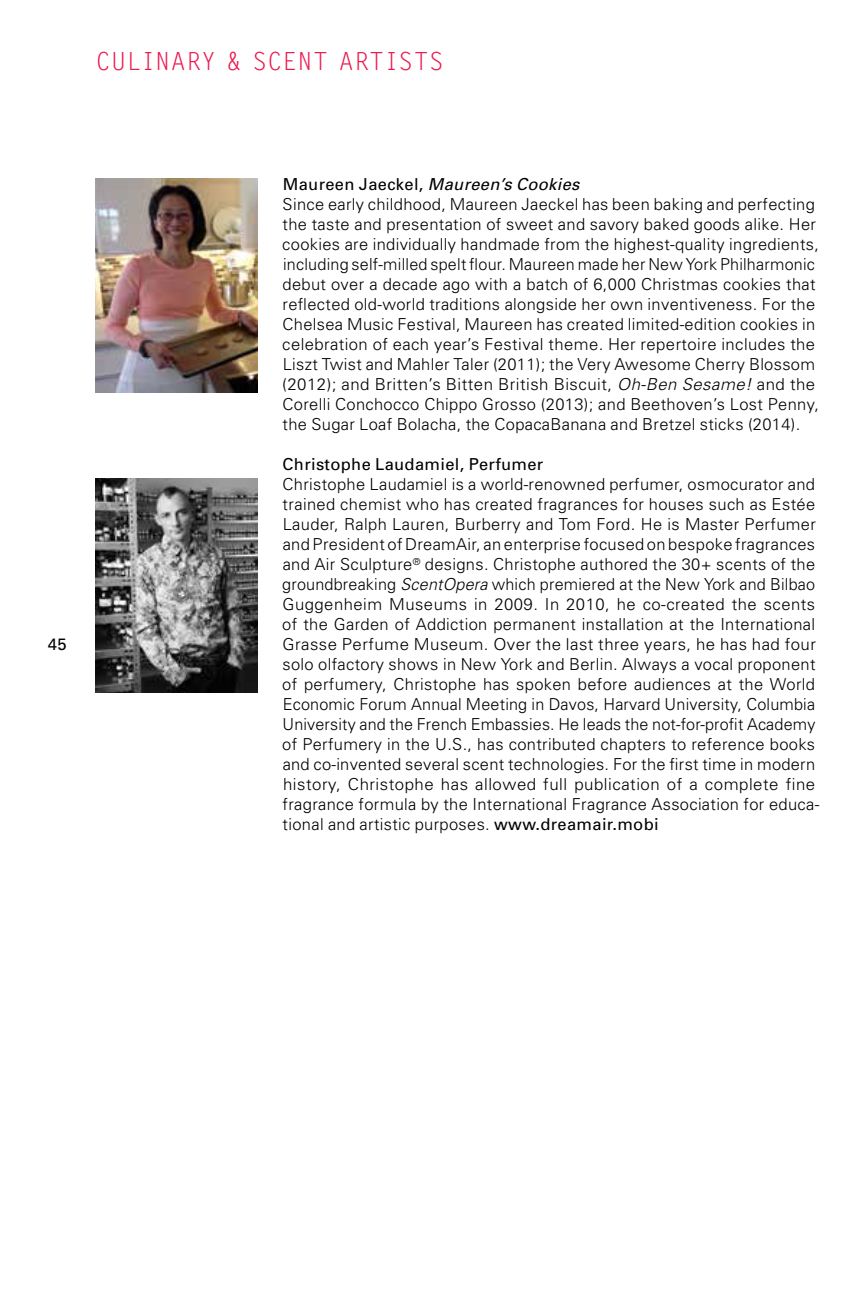
<style>
.page{position:relative;width:864px;height:1296px;background:#fff}
.page>*{position:absolute;margin:0;border:0;box-sizing:border-box;transform-origin:0 0}
.t1{font:25px "Letter Gothic";letter-spacing:.01em;color:#ed174f}
.t2{font:300 16.4px/20px "Univers";letter-spacing:.02em;color:#000}
.t3{font:16.4px "Univers";letter-spacing:.02em;color:#000}
.s1{font-weight:400}
.s2{font-weight:400;font-style:italic}
.s3{font-style:italic}
</style>
<div class="page">
<img style="left:96px;top:178px;width:162px;height:215px">
<img style="left:96px;top:478px;width:162px;height:215px">
<h1 class="t1" style="left:96px;top:46px;width:349px">CULINARY &amp; SCENT ARTISTS</h1>
<p class="t3" style="left:48px;top:635px;width:20px">45</p>
<p class="t2" style="left:282px;top:174px;width:538px"><span class="s1">Maureen Jaeckel,</span> <span class="s2">Maureen’s Cookies<br></span>Since early childhood, Maureen Jaeckel has been baking and perfecting the taste and presentation of sweet and savory baked goods alike. Her cookies are individually handmade from the highest-quality ingredients, including self-milled spelt flour. Maureen made her New York Philharmonic debut over a decade ago with a batch of 6,000 Christmas cookies that reflected old-world traditions alongside her own inventiveness. For the Chelsea Music Festival, Maureen has created limited-edition cookies in celebration of each year’s Festival theme. Her repertoire includes the Liszt Twist and Mahler Taler (2011); the Very Awesome Cherry Blossom (2012); and Britten’s Bitten British Biscuit, <span class="s3">Oh-Ben Sesame!</span> and the Corelli Conchocco Chippo Grosso (2013); and Beethoven’s Lost Penny, the Sugar Loaf Bolacha, the CopacaBanana and Bretzel sticks (2014).</p>
<p class="t3" style="left:283px;top:455px;width:262px">Christophe Laudamiel, Perfumer</p>
<p class="t2" style="left:282px;top:474px;width:539px">Christophe Laudamiel is a world-renowned perfumer, osmocurator and trained chemist who has created fragrances for houses such as Estée Lauder, Ralph Lauren, Burberry and Tom Ford. He is Master Perfumer and President of DreamAir, an enterprise focused on bespoke fragrances and Air Sculpture<sup>®</sup> designs. Christophe authored the 30+ scents of the groundbreaking <span class="s3">ScentOpera</span> which premiered at the New York and Bilbao Guggenheim Museums in 2009. In 2010, he co-created the scents of the Garden of Addiction permanent installation at the International Grasse Perfume Museum. Over the last three years, he has had four solo olfactory shows in New York and Berlin. Always a vocal proponent of perfumery, Christophe has spoken before audiences at the World Economic Forum Annual Meeting in Davos, Harvard University, Columbia University and the French Embassies. He leads the not-for-profit Academy of Perfumery in the U.S., has contributed chapters to reference books and co-invented several scent technologies. For the first time in modern history, Christophe has allowed full publication of a complete fine fragrance formula by the International Fragrance Association for educa&shy;tional and artistic purposes. <span class="s1">www.dreamair.mobi</span></p>
</div>
